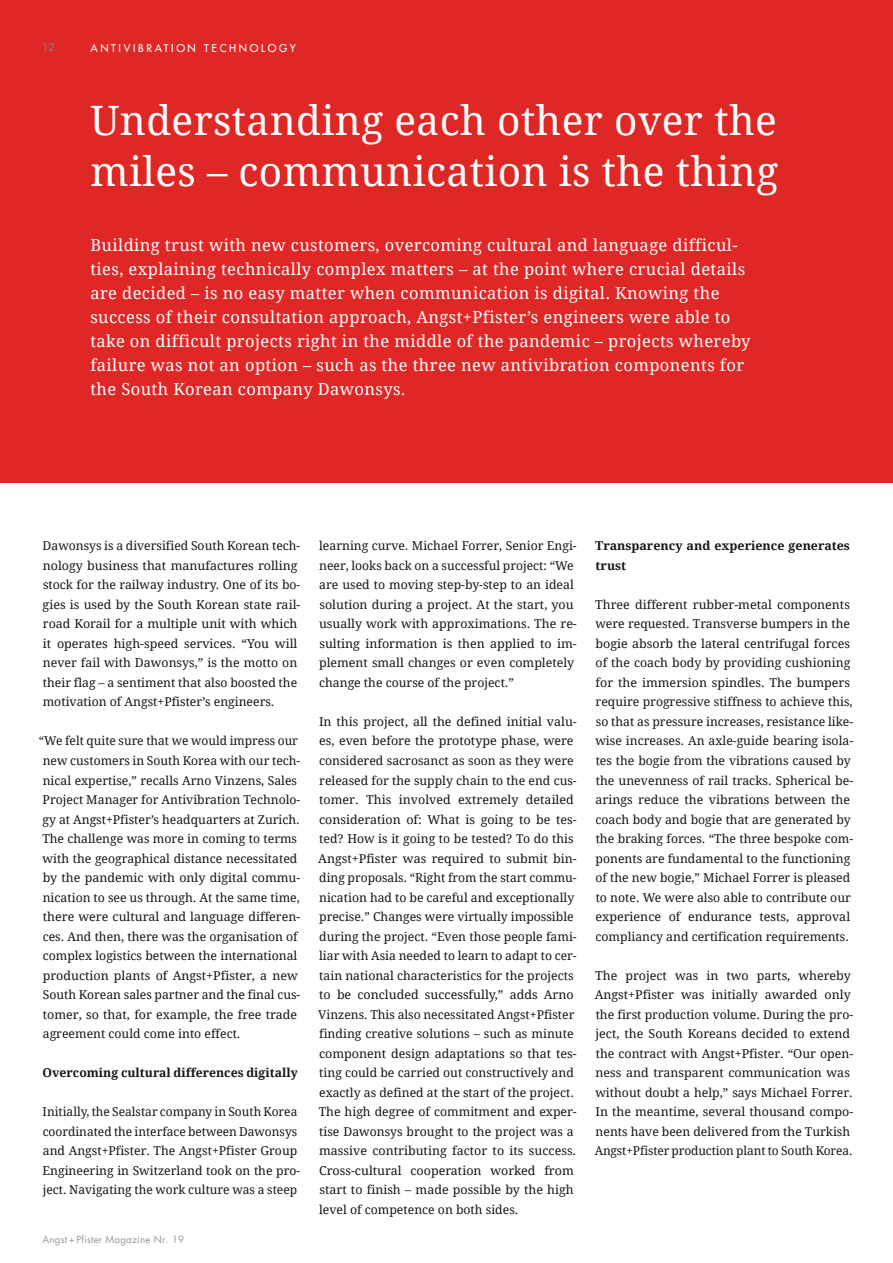
<style>
.page{position:relative;width:893px;height:1263px;background:#fff}
.page>*{position:absolute;margin:0;border:0;box-sizing:border-box;transform-origin:0 0}
.t1{font:40.5px/51px "Droid Serif";letter-spacing:.01em;color:#fff}
.t2{font:16.5px/24px "Droid Serif";letter-spacing:.025em;color:#fff}
.t3{font:12.15px/19.5px "Droid Serif";color:#151616}
.t4{font:700 12.15px/19.5px "Droid Serif";color:#151616}
.t5{font:10.5px "Futura LT";letter-spacing:.25em;color:#fff}
.t6{font:10.5px "Futura LT";color:#818281}
.t7{font:9.75px "Futura LT";letter-spacing:.02em;color:#999}
</style>
<div class="page">
<div style="left:0;top:0;width:893px;height:482px;background:#df2725"></div>
<p class="t6" style="left:43px;top:40px;width:14px">12</p>
<p class="t5" style="left:90px;top:41px;width:207px">ANTIVIBRATION TECHNOLOGY</p>
<h1 class="t1" style="left:90px;top:95px;width:689px">Understanding each other over the miles – communication is the thing</h1>
<p class="t2" style="left:90px;top:233px;width:662px">Building trust with new customers, overcoming cultural and language difficul&shy;ties, explaining technically complex matters – at the point where crucial details are decided – is no easy matter when communication is digital. Knowing the success of their consultation approach, Angst+Pfister’s engineers were able to take on difficult projects right in the middle of the pandemic – projects whereby failure was not an option – such as the three new antivibration components for the South Korean company Dawonsys.</p>
<p class="t3" style="left:43px;top:536px;width:259px">Dawonsys is a diversified South Korean tech&shy;nology business that manufactures rolling stock for the railway industry. One of its bo&shy;gies is used by the South Korean state rail&shy;road Korail for a multiple unit with which it operates high-speed services. “You will never fail with Dawonsys,” is the motto on their flag – a sentiment that also boosted the motivation of Angst+Pfister’s engineers.</p>
<p class="t3" style="left:39px;top:731px;width:263px">“We felt quite sure that we would impress our new customers in South Korea with our tech&shy;nical expertise,” recalls Arno Vinzens, Sales Project Manager for Antivibration Technolo&shy;gy at Angst+Pfister’s headquarters at Zurich.<br>The challenge was more in coming to terms with the geographical distance necessitated by the pandemic with only digital commu&shy;nication to see us through. At the same time, there were cultural and language differen&shy;ces. And then, there was the organisation of complex logistics between the international production plants of Angst+Pfister, a new South Korean sales partner and the final cus&shy;tomer, so that, for example, the free trade agreement could come into effect.</p>
<p class="t4" style="left:43px;top:1063px;width:257px">Overcoming cultural differences digitally</p>
<p class="t3" style="left:43px;top:1102px;width:259px">Initially, the Sealstar company in South Korea coordinated the interface between Dawonsys and Angst+Pfister. The Angst+Pfister Group Engineering in Switzerland took on the pro&shy;ject. Navigating the work culture was a steep</p>
<p class="t7" style="left:43px;top:1233px;width:143px">Angst + Pfister Magazine Nr. 19</p>
<p class="t3" style="left:319px;top:536px;width:259px">learning curve. Michael Forrer, Senior Engi&shy;neer, looks back on a successful project: “We are used to moving step-by-step to an ideal solution during a project. At the start, you usually work with approximations. The re&shy;sulting information is then applied to im&shy;plement small changes or even completely change the course of the project.”</p>
<p class="t3" style="left:318px;top:712px;width:260px">In this project, all the defined initial valu&shy;es, even before the prototype phase, were considered sacrosanct as soon as they were released for the supply chain to the end cus&shy;tomer. This involved extremely detailed consideration of: What is going to be tes&shy;ted? How is it going to be tested? To do this Angst+Pfister was required to submit bin&shy;ding proposals. “Right from the start commu&shy;nication had to be careful and exceptionally precise.” Changes were virtually impossible during the project. “Even those people fami&shy;liar with Asia needed to learn to adapt to cer&shy;tain national characteristics for the projects to be concluded successfully,” adds Arno Vinzens. This also necessitated Angst+Pfister finding creative solutions – such as minute component design adaptations so that tes&shy;ting could be carried out constructively and exactly as defined at the start of the project.<br>The high degree of commitment and exper&shy;tise Dawonsys brought to the project was a massive contributing factor to its success.<br>Cross-cultural cooperation worked from start to finish – made possible by the high level of competence on both sides.</p>
<p class="t4" style="left:595px;top:536px;width:256px">Transparency and experience generates trust</p>
<p class="t3" style="left:595px;top:595px;width:260px">Three different rubber-metal components were requested. Transverse bumpers in the bogie absorb the lateral centrifugal forces of the coach body by providing cushioning for the immersion spindles. The bumpers require progressive stiffness to achieve this, so that as pressure increases, resistance like&shy;wise increases. An axle-guide bearing isola&shy;tes the bogie from the vibrations caused by the unevenness of rail tracks. Spherical be&shy;arings reduce the vibrations between the coach body and bogie that are generated by the braking forces. “The three bespoke com&shy;ponents are fundamental to the functioning of the new bogie,” Michael Forrer is pleased to note. We were also able to contribute our experience of endurance tests, approval compliancy and certification requirements.</p>
<p class="t3" style="left:595px;top:965px;width:260px">The project was in two parts, whereby Angst+Pfister was initially awarded only the first production volume. During the pro&shy;ject, the South Koreans decided to extend the contract with Angst+Pfister. “Our open&shy;ness and transparent communication was without doubt a help,” says Michael Forrer.<br>In the meantime, several thousand compo&shy;nents have been delivered from the Turkish Angst+Pfister production plant to South Korea.</p>
</div>
